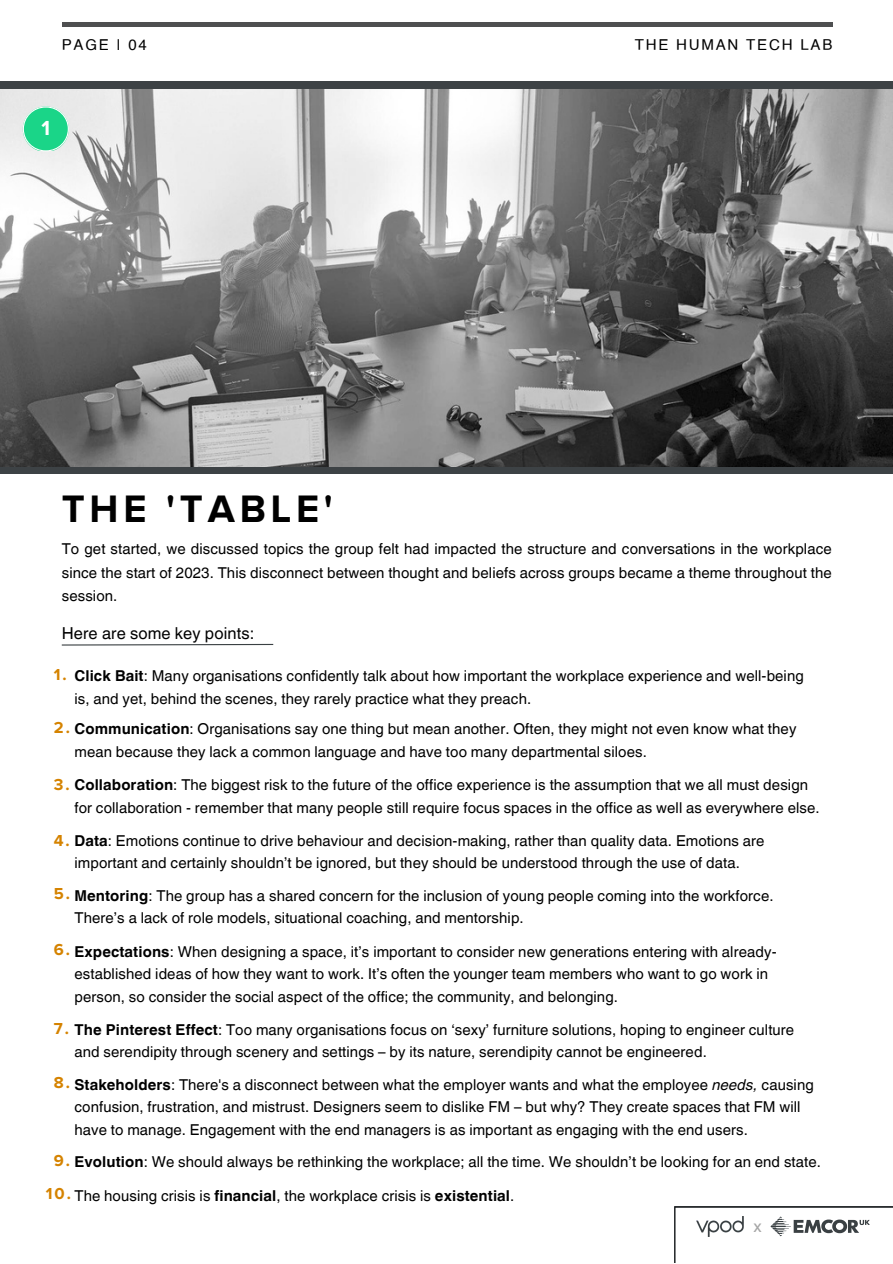
<style>
.page{position:relative;width:893px;height:1264px;background:#fff}
.page>*{position:absolute;margin:0;border:0;box-sizing:border-box;transform-origin:0 0}
.t1{font:700 39.6px "Proxima Nova A";letter-spacing:.12em;color:#000}
.t2{font:700 21px "Proxima Nova A";color:#fff}
.t3{font:16.5px "Helvetica World";letter-spacing:.005em;color:#000}
.t4{font:700 16.5px "Proxima Nova A";color:#d58300}
.t5{font:16.5px "Helvetica World";color:#a6a6a6}
.t6{font:15px/22.5px "Helvetica World";letter-spacing:.005em;color:#000}
.t7{font:15px "Helvetica";letter-spacing:.12em;color:#000}
.s1{font-weight:700}
.s2{font-family:"Proxima Nova A";font-weight:700;font-size:16.5px;color:#d58300}
.s3{font-style:italic}
</style>
<div class="page">
<div style="left:0;top:422px;width:892px;height:52px;background:#3a4043"></div>
<div style="left:0;top:81px;width:892px;height:71px;background:#3a4043"></div>
<img style="left:0;top:89px;width:892px;height:377px">
<hr style="left:62px;top:23px;width:770px;height:3px;background:#3a3b3c">
<svg style="left:23px;top:106px;width:46px;height:45px;background:#54dca4"></svg>
<svg style="left:61px;top:643px;width:213px;height:3px"></svg>
<svg style="left:674px;top:1206px;width:218px;height:56px"></svg>
<p class="t7" style="left:62px;top:39px;width:87px">PAGE | 04</p>
<p class="t7" style="left:634px;top:39px;width:199px">THE HUMAN TECH LAB</p>
<p class="t2" style="left:41px;top:115px;width:10px">1</p>
<p class="t1" style="left:62px;top:486px;width:272px">THE 'TABLE'</p>
<p class="t6" style="left:62px;top:536px;width:771px;line-height:23.7px;text-align:justify">To get started, we discussed topics the group felt had impacted the structure and conversations in the workplace since the start of 2023. This disconnect between thought and beliefs across groups became a theme throughout the session.</p>
<p class="t3" style="left:62px;top:623px;width:194px">Here are some key points:</p>
<p class="t4" style="left:54px;top:664px;width:14px">1.</p>
<p class="t6" style="left:74px;top:664px;width:730px"><span class="s1">Click Bait</span>: Many organisations confidently talk about how important the workplace experience and well-being is, and yet, behind the scenes, they rarely practice what they preach.</p>
<p class="t6" style="left:74px;top:740px;width:574px">mean because they lack a common language and have too many departmental siloes.</p>
<p class="t6" style="left:54px;top:717px;width:744px"><span class="s2">2.</span> <span class="s1">Communication</span>: Organisations say one thing but mean another. Often, they might not even know what they</p>
<p class="t6" style="left:54px;top:773px;width:755px"><span class="s2">3.</span> <span class="s1">Collaboration</span>: The biggest risk to the future of the office experience is the assumption that we all must design</p>
<p class="t6" style="left:74px;top:796px;width:746px">for collaboration - remember that many people still require focus spaces in the office as well as everywhere else.</p>
<p class="t6" style="left:54px;top:829px;width:712px"><span class="s2">4.</span> <span class="s1">Data</span>: Emotions continue to drive behaviour and decision-making, rather than quality data. Emotions are</p>
<p class="t6" style="left:74px;top:852px;width:667px">important and certainly shouldn’t be ignored, but they should be understood through the use of data.</p>
<p class="t6" style="left:54px;top:884px;width:721px"><span class="s2">5.</span> <span class="s1">Mentoring</span>: The group has a shared concern for the inclusion of young people coming into the workforce.</p>
<p class="t6" style="left:74px;top:906px;width:450px">There’s a lack of role models, situational coaching, and mentorship.</p>
<p class="t6" style="left:54px;top:940px;width:724px"><span class="s2">6.</span> <span class="s1">Expectations</span>: When designing a space, it’s important to consider new generations entering with already-</p>
<p class="t6" style="left:74px;top:962px;width:695px">established ideas of how they want to work. It’s often the younger team members who want to go work in person, so consider the social aspect of the office; the community, and belonging.</p>
<p class="t6" style="left:54px;top:1018px;width:741px"><span class="s2">7.</span> <span class="s1">The Pinterest Effect</span>: Too many organisations focus on ‘sexy’ furniture solutions, hoping to engineer culture</p>
<p class="t6" style="left:74px;top:1040px;width:633px">and serendipity through scenery and settings – by its nature, serendipity cannot be engineered.</p>
<p class="t6" style="left:54px;top:1073px;width:761px"><span class="s2">8.</span> <span class="s1">Stakeholders</span>: There's a disconnect between what the employer wants and what the employee <span class="s3">needs,</span> causing</p>
<p class="t6" style="left:74px;top:1095px;width:727px">confusion, frustration, and mistrust. Designers seem to dislike FM – but why? They create spaces that FM will have to manage. Engagement with the end managers is as important as engaging with the end users.</p>
<p class="t6" style="left:54px;top:1150px;width:768px"><span class="s2">9.</span> <span class="s1">Evolution</span>: We should always be rethinking the workplace; all the time. We shouldn’t be looking for an end state.</p>
<p class="t4" style="left:46px;top:1183px;width:27px">10.</p>
<p class="t5" style="left:753px;top:1216px;width:10px">x</p>
<p class="t6" style="left:74px;top:1184px;width:441px">The housing crisis is <span class="s1">financial</span>, the workplace crisis is <span class="s1">existential</span>.</p>
</div>
